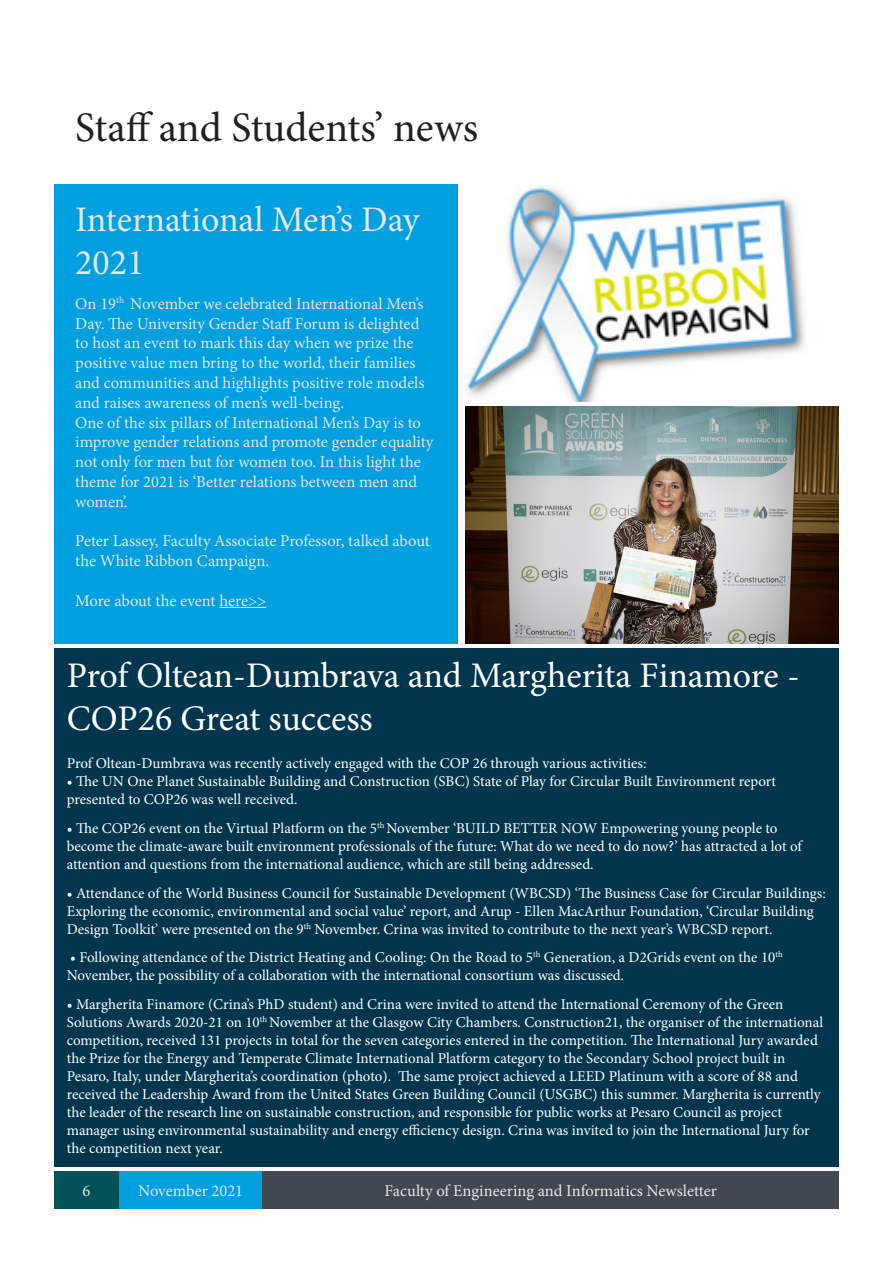
<style>
.page{position:relative;width:893px;height:1263px;background:#fff}
.page>*{position:absolute;margin:0;border:0;box-sizing:border-box;transform-origin:0 0}
.t1{font:42px "Minion Pro";letter-spacing:-.005em;color:#231f20}
.t2{font:36px/43.2px "Minion Pro";letter-spacing:-.005em;color:#fff}
.t3{font:36px/43.2px "Minion Pro";color:#e6e7e9}
.t4{font:16.5px/19.8px "Minion Pro";letter-spacing:-.005em;color:#e6e7e9}
.t5{font:15px/18px "Minion Pro";color:#fff}
</style>
<div class="page">
<div style="left:54px;top:1171px;width:65px;height:38px;background:#005259"></div>
<div style="left:119px;top:1171px;width:143px;height:38px;background:#009fdf"></div>
<div style="left:262px;top:1171px;width:577px;height:38px;background:#414851"></div>
<div style="left:54px;top:184px;width:403px;height:459px;background:#009fdf"></div>
<hr style="left:219px;top:607px;width:47px;height:1px;background:#e6e7e9">
<div style="left:54px;top:648px;width:785px;height:518px;background:#00354e"></div>
<img style="left:466px;top:186px;width:339px;height:215px">
<img style="left:465px;top:407px;width:374px;height:236px">
<p class="t1" style="left:75px;top:99px;width:404px">Staff and Students’ news</p>
<p class="t3" style="left:75px;top:198px;width:346px">International Men’s Day<br>2021</p>
<p class="t4" style="left:75px;top:294px;width:351px">On 19<sup>th</sup> November we celebrated International Men’s Day. The University Gender Staff Forum is delighted to host an event to mark this day when we prize the positive value men bring to the world, their families and communities and highlights positive role models and raises awareness of men’s well-being.</p>
<p class="t4" style="left:75px;top:412px;width:360px">One of the six pillars of International Men’s Day is to improve gender relations and promote gender equality not only for men but for women too. In this light the theme for 2021 is ‘Better relations between men and women’.</p>
<p class="t4" style="left:75px;top:531px;width:356px">Peter Lassey, Faculty Associate Professor, talked about the White Ribbon Campaign.</p>
<p class="t4" style="left:75px;top:591px;width:193px">More about the event here&gt;&gt;</p>
<p class="t2" style="left:67px;top:654px;width:735px">Prof Oltean-Dumbrava and Margherita Finamore -<br>COP26 Great success</p>
<p class="t5" style="left:67px;top:754px;width:581px">Prof Oltean-Dumbrava was recently actively engaged with the COP 26 through various activities:</p>
<p class="t5" style="left:67px;top:772px;width:711px">• The UN One Planet Sustainable Building and Construction (SBC) State of Play for Circular Built Environment report presented to COP26 was well received.</p>
<p class="t5" style="left:67px;top:819px;width:737px">• The COP26 event on the Virtual Platform on the 5<sup>th</sup> November ‘BUILD BETTER NOW Empowering young people to become the climate-aware built environment professionals of the future: What do we need to do now?’ has attracted a lot of attention and questions from the international audience, which are still being addressed.</p>
<p class="t5" style="left:67px;top:884px;width:760px">• Attendance of the World Business Council for Sustainable Development (WBCSD) ‘The Business Case for Circular Buildings:<br>Exploring the economic, environmental and social value’ report, and Arup - Ellen MacArthur Foundation, ‘Circular Building<br>Design Toolkit’ were presented on the 9<sup>th</sup> November. Crina was invited to contribute to the next year’s WBCSD report.</p>
<p class="t5" style="left:67px;top:949px;width:717px">• Following attendance of the District Heating and Cooling: On the Road to 5<sup>th</sup> Generation, a D2Grids event on the 10<sup>th<br></sup>November, the possibility of a collaboration with the international consortium was discussed.</p>
<p class="t5" style="left:67px;top:995px;width:758px">• Margherita Finamore (Crina’s PhD student) and Crina were invited to attend the International Ceremony of the Green Solutions Awards 2020-21 on 10<sup>th</sup> November at the Glasgow City Chambers. Construction21, the organiser of the international competition, received 131 projects in total for the seven categories entered in the competition. The International Jury awarded the Prize for the Energy and Temperate Climate International Platform category to the Secondary School project built in Pesaro, Italy, under Margherita’s coordination (photo). The same project achieved a LEED Platinum with a score of 88 and received the Leadership Award from the United States Green Building Council (USGBC) this summer. Margherita is currently the leader of the research line on sustainable construction, and responsible for public works at Pesaro Council as project manager using environmental sustainability and energy efficiency design. Crina was invited to join the International Jury for the competition next year.</p>
<p class="t4" style="left:83px;top:1181px;width:9px">6</p>
<p class="t4" style="left:138px;top:1181px;width:106px">November 2021</p>
<p class="t4" style="left:384px;top:1181px;width:334px">Faculty of Engineering and Informatics Newsletter</p>
</div>
